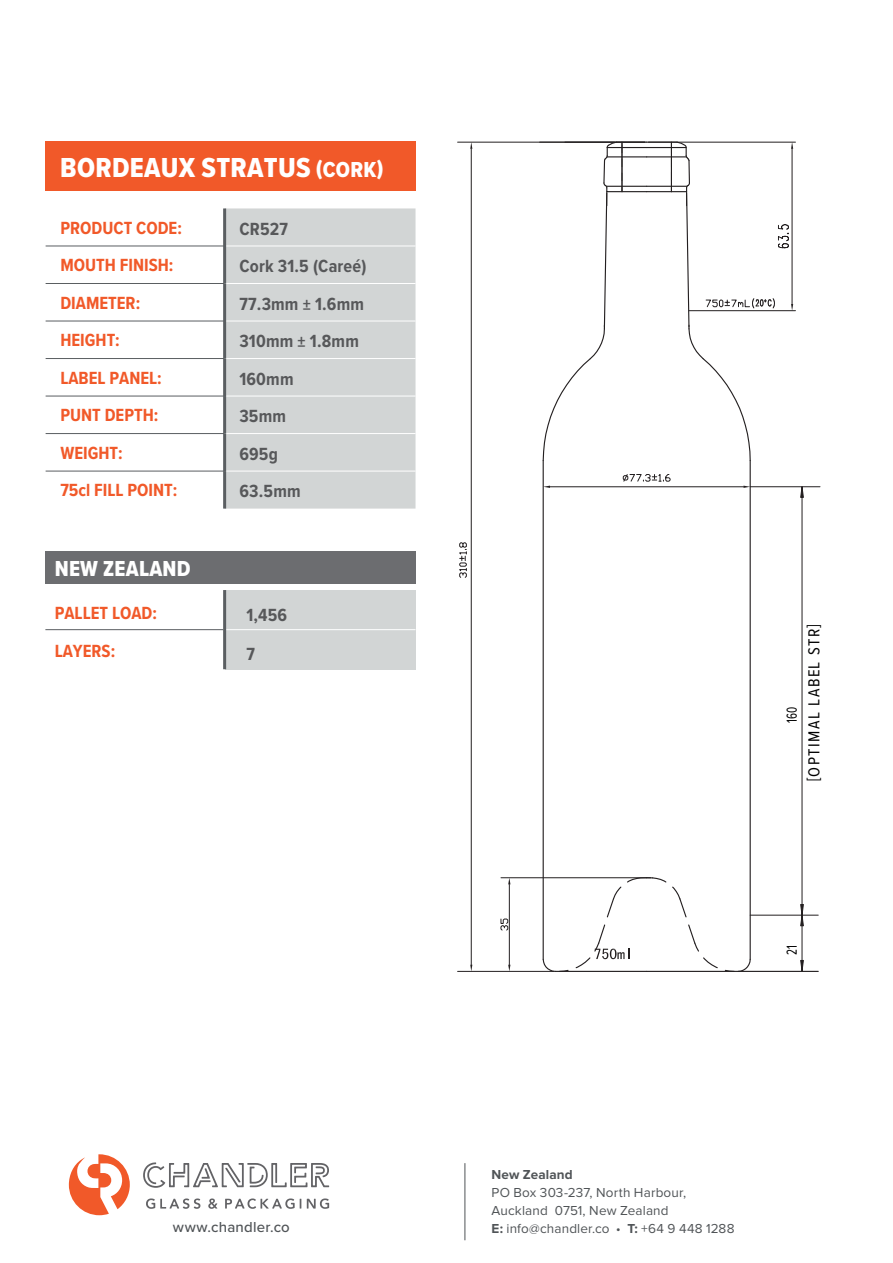
<style>
.page{position:relative;width:893px;height:1263px;background:#fff}
.page>*{position:absolute;margin:0;border:0;box-sizing:border-box;transform-origin:0 0}
.t1{font:28.5px "Proxima Nova Cond Extrabld";letter-spacing:.01em;color:#fff}
.t2{font:22.5px "Proxima Nova Cond Extrabld";letter-spacing:.01em;color:#fff}
.t3{font:700 18.3px/37.5px "Proxima Nova Cond";color:#f15929}
.t4{font:700 18.3px/37.5px "Proxima Nova Cond";letter-spacing:.01em;color:#57585a}
.t5{font:16.5px "Proxima Nova Cond";letter-spacing:.085em;color:#000001}
.t6{font:500 15px "Proxima Nova";letter-spacing:.015em;color:#505457}
.t7{font:15px "Proxima Nova Cond";color:#000001;scale:.81 1}
.t8{font:13.5px/17.9px "Proxima Nova";letter-spacing:.01em;color:#505457}
.t9{font:700 13.5px "Proxima Nova";letter-spacing:.005em;color:#505457}
.s1{font-size:22.5px}
.s2{font-weight:700}
.s3{font-weight:900}
</style>
<div class="page">
<hr style="left:465px;top:1163px;width:1px;height:77px;background:#505457">
<svg style="left:208px;top:1198px;width:9px;height:11px"></svg>
<svg style="left:307px;top:1198px;width:22px;height:11px"></svg>
<svg style="left:225px;top:1198px;width:76px;height:11px"></svg>
<svg style="left:146px;top:1198px;width:54px;height:11px"></svg>
<svg style="left:143px;top:1162px;width:186px;height:26px"></svg>
<svg style="left:69px;top:1154px;width:61px;height:61px"></svg>
<div style="left:226px;top:208px;width:190px;height:301px;background:#d2d5d5"></div>
<hr style="left:46px;top:246px;width:179px;height:1px;background:#5a5e61">
<hr style="left:46px;top:283px;width:179px;height:1px;background:#5a5e61">
<hr style="left:46px;top:321px;width:179px;height:1px;background:#5a5e61">
<hr style="left:46px;top:358px;width:179px;height:1px;background:#5a5e61">
<hr style="left:46px;top:396px;width:179px;height:1px;background:#5a5e61">
<hr style="left:46px;top:433px;width:179px;height:1px;background:#5a5e61">
<hr style="left:46px;top:471px;width:179px;height:1px;background:#5a5e61">
<hr style="left:225px;top:246px;width:191px;height:1px;background:#fff">
<hr style="left:225px;top:283px;width:191px;height:1px;background:#fff">
<hr style="left:225px;top:321px;width:191px;height:1px;background:#fff">
<hr style="left:225px;top:358px;width:191px;height:1px;background:#fff">
<hr style="left:225px;top:396px;width:191px;height:1px;background:#fff">
<hr style="left:225px;top:433px;width:191px;height:1px;background:#fff">
<hr style="left:225px;top:471px;width:191px;height:1px;background:#fff">
<div style="left:225px;top:590px;width:190px;height:79px;background:#d2d5d5"></div>
<hr style="left:45px;top:629px;width:180px;height:1px;background:#5a5e61">
<hr style="left:223px;top:629px;width:192px;height:1px;background:#fff">
<hr style="left:223px;top:590px;width:3px;height:79px;background:#5a5e61">
<hr style="left:223px;top:208px;width:3px;height:38px;background:#5a5e61">
<hr style="left:223px;top:246px;width:3px;height:37px;background:#5a5e61">
<hr style="left:223px;top:283px;width:3px;height:38px;background:#5a5e61">
<hr style="left:223px;top:321px;width:3px;height:37px;background:#5a5e61">
<hr style="left:223px;top:358px;width:3px;height:38px;background:#5a5e61">
<hr style="left:223px;top:396px;width:3px;height:38px;background:#5a5e61">
<hr style="left:223px;top:434px;width:3px;height:37px;background:#5a5e61">
<hr style="left:223px;top:471px;width:3px;height:38px;background:#5a5e61">
<div style="left:46px;top:551px;width:370px;height:33px;background:#6c6d70"></div>
<div style="left:45px;top:141px;width:371px;height:50px;background:#f15929"></div>
<hr style="left:647px;top:971px;width:171px;height:1px;background:#231f20">
<hr style="left:750px;top:460px;width:1px;height:499px;background:#231f20">
<hr style="left:555px;top:971px;width:92px;height:1px;background:#231f20">
<hr style="left:543px;top:460px;width:1px;height:499px;background:#231f20">
<svg style="left:542px;top:958px;width:27px;height:14px"></svg>
<svg style="left:575px;top:876px;width:176px;height:95px"></svg>
<hr style="left:471px;top:149px;width:1px;height:816px;background:#231f20">
<svg style="left:459px;top:542px;width:8px;height:36px"></svg>
<hr style="left:458px;top:971px;width:96px;height:1px;background:#231f20">
<hr style="left:458px;top:142px;width:157px;height:1px;background:#231f20">
<hr style="left:501px;top:877px;width:150px;height:1px;background:#231f20">
<hr style="left:509px;top:884px;width:1px;height:81px;background:#231f20">
<svg style="left:500px;top:918px;width:8px;height:13px"></svg>
<hr style="left:648px;top:142px;width:147px;height:1px;background:#231f20">
<hr style="left:689px;top:310px;width:106px;height:1px;background:#231f20">
<hr style="left:550px;top:486px;width:193px;height:1px;background:#231f20">
<svg style="left:543px;top:486px;width:7px;height:2px"></svg>
<svg style="left:743px;top:486px;width:7px;height:2px"></svg>
<svg style="left:623px;top:474px;width:48px;height:8px"></svg>
<hr style="left:802px;top:487px;width:1px;height:428px;background:#231f20">
<hr style="left:750px;top:486px;width:70px;height:1px;background:#231f20">
<hr style="left:802px;top:915px;width:1px;height:56px;background:#231f20">
<svg style="left:801px;top:904px;width:1px;height:22px"></svg>
<hr style="left:750px;top:915px;width:68px;height:1px;background:#231f20">
<svg style="left:542px;top:141px;width:251px;height:321px"></svg>
<h1 class="t1" style="left:60px;top:146px;width:325px">BORDEAUX STRATUS <span class="s1">(CORK)</span></h1>
<p class="t3" style="left:60px;top:208px;width:123px">PRODUCT CODE:<br>MOUTH FINISH:<br>DIAMETER:<br>HEIGHT:<br>LABEL PANEL:<br>PUNT DEPTH:<br>WEIGHT:<br>75cl FILL POINT:</p>
<p class="t2" style="left:55px;top:552px;width:137px">NEW ZEALAND</p>
<p class="t3" style="left:55px;top:594px;width:104px">PALLET LOAD:<br>LAYERS:</p>
<p class="t4" style="left:239px;top:210px;width:129px">CR527<br>Cork 31.5 (Careé)<br>77.3mm ± 1.6mm<br>310mm ± 1.8mm<br>160mm<br>35mm<br>695g<br>63.5mm</p>
<p class="t4" style="left:246px;top:595px;width:42px;line-height:38.8px">1,456<br>7</p>
<p class="t7" style="left:781px;top:723px;width:22px;rotate:-90deg">160</p>
<p class="t5" style="left:802px;top:781px;width:158px;rotate:-90deg">[OPTIMAL LABEL STR]</p>
<p class="t7" style="left:781px;top:955px;width:14px;rotate:-90deg">21</p>
<p class="t9" style="left:492px;top:1165px;width:83px">New Zealand</p>
<p class="t8" style="left:492px;top:1184px;width:196px">PO Box 303-237, North Harbour,<br>Auckland 0751, New Zealand</p>
<p class="t6" style="left:173px;top:1219px;width:119px">www.chandler.co</p>
<p class="t8" style="left:492px;top:1220px;width:244px"><span class="s2">E:</span> info@chandler.co <span class="s3">·</span> <span class="s2">T:</span> +64 9 448 1288</p>
</div>
